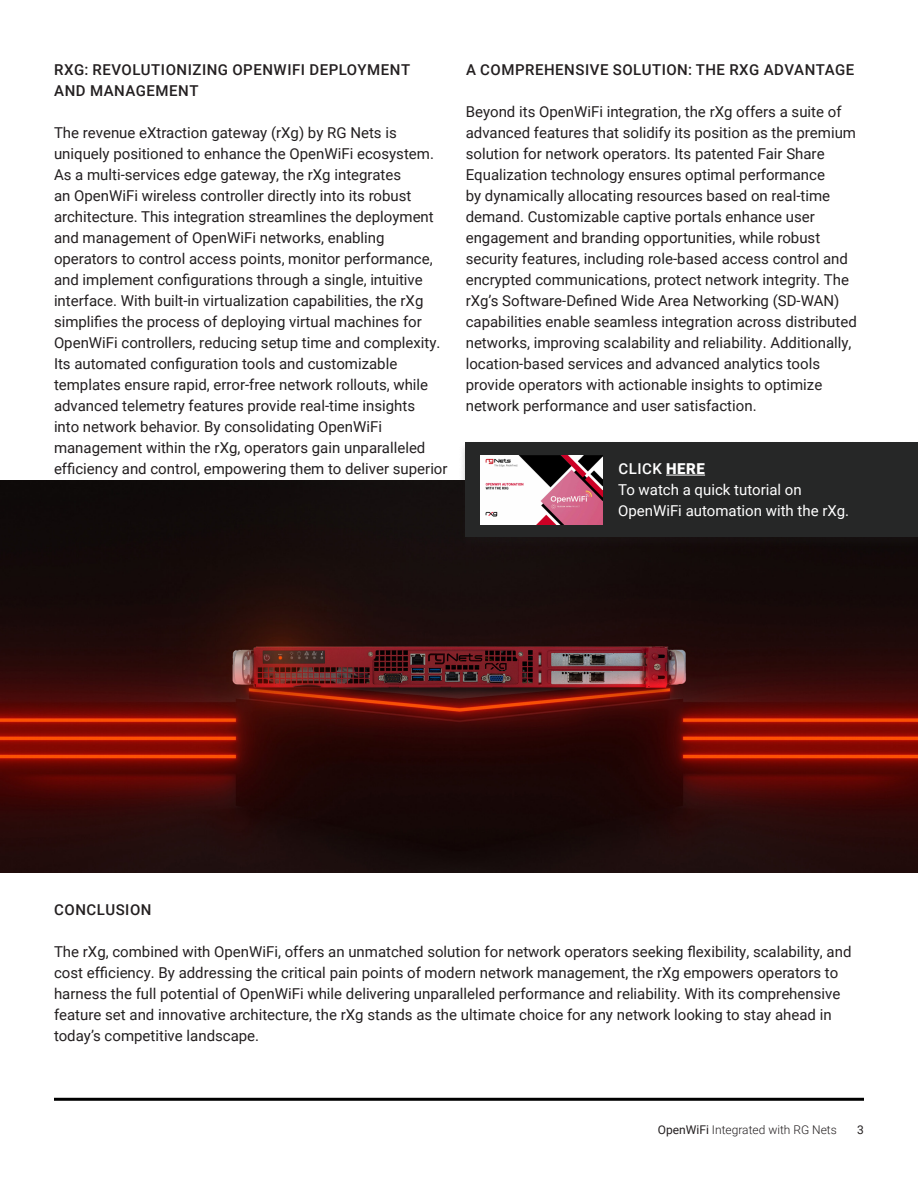
<style>
.page{position:relative;width:918px;height:1188px;background:#fff}
.page>*{position:absolute;margin:0;border:0;box-sizing:border-box;transform-origin:0 0}
.Body_1{font:15px/21px "Roboto";color:#231f20}
.Subhead_1{font:500 15px/21px "Roboto";letter-spacing:.035em;color:#231f20}
.Body_1-2{font:15px/21px "Roboto";color:#fff}
.Subhead_1-2{font:500 15px "Roboto";letter-spacing:.035em;color:#fff}
.t1{font:300 12px "Roboto";color:#231f20}
.t2{font:12px "Roboto";color:#231f20}
.s1{font-weight:900}
.s2{font-weight:400}
</style>
<div class="page">
<hr style="left:54px;top:1098px;width:810px;height:3px;background:#000">
<img style="left:0;top:480px;width:918px;height:393px">
<div style="left:458px;top:441px;width:460px;height:109px;background:#160e0e"></div>
<div style="left:466px;top:442px;width:452px;height:95px;background:#262727"></div>
<img style="left:481px;top:455px;width:122px;height:69px">
<hr style="left:666px;top:475px;width:39px;height:1px;background:#fff">
<p class="Subhead_1" style="left:54px;top:59px;width:357px">RXG: REVOLUTIONIZING OPENWIFI DEPLOYMENT<br>AND MANAGEMENT</p>
<p class="Subhead_1" style="left:466px;top:59px;width:390px">A COMPREHENSIVE SOLUTION: THE RXG ADVANTAGE</p>
<p class="Body_1" style="left:54px;top:122px;width:395px">The revenue eXtraction gateway (rXg) by RG Nets is uniquely positioned to enhance the OpenWiFi ecosystem.<br>As a multi-services edge gateway, the rXg integrates<br>an OpenWiFi wireless controller directly into its robust architecture. This integration streamlines the deployment and management of OpenWiFi networks, enabling operators to control access points, monitor performance, and implement configurations through a single, intuitive interface. With built-in virtualization capabilities, the rXg simplifies the process of deploying virtual machines for OpenWiFi controllers, reducing setup time and complexity.<br>Its automated configuration tools and customizable templates ensure rapid, error-free network rollouts, while advanced telemetry features provide real-time insights<br>into network behavior. By consolidating OpenWiFi management within the rXg, operators gain unparalleled efficiency and control, empowering them to deliver superior</p>
<p class="Body_1" style="left:466px;top:101px;width:393px">Beyond its OpenWiFi integration, the rXg offers a suite of advanced features that solidify its position as the premium solution for network operators. Its patented Fair Share Equalization technology ensures optimal performance<br>by dynamically allocating resources based on real-time demand. Customizable captive portals enhance user engagement and branding opportunities, while robust security features, including role-based access control and encrypted communications, protect network integrity. The rXg’s Software-Defined Wide Area Networking (SD-WAN) capabilities enable seamless integration across distributed networks, improving scalability and reliability. Additionally, location-based services and advanced analytics tools provide operators with actionable insights to optimize network performance and user satisfaction.</p>
<p class="Subhead_1-2" style="left:618px;top:458px;width:88px">CLICK <span class="s1">HERE</span></p>
<p class="Body_1-2" style="left:618px;top:479px;width:233px">To watch a quick tutorial on<br>OpenWiFi automation with the rXg.</p>
<p class="Subhead_1" style="left:54px;top:899px;width:99px">CONCLUSION</p>
<p class="Body_1" style="left:54px;top:941px;width:799px">The rXg, combined with OpenWiFi, offers an unmatched solution for network operators seeking flexibility, scalability, and cost efficiency. By addressing the critical pain points of modern network management, the rXg empowers operators to harness the full potential of OpenWiFi while delivering unparalleled performance and reliability. With its comprehensive feature set and innovative architecture, the rXg stands as the ultimate choice for any network looking to stay ahead in today’s competitive landscape.</p>
<p class="t1" style="left:658px;top:1121px;width:180px"><span class="s2">OpenWiFi</span> Integrated with RG Nets</p>
<p class="t2" style="left:857px;top:1121px;width:8px">3</p>
</div>
